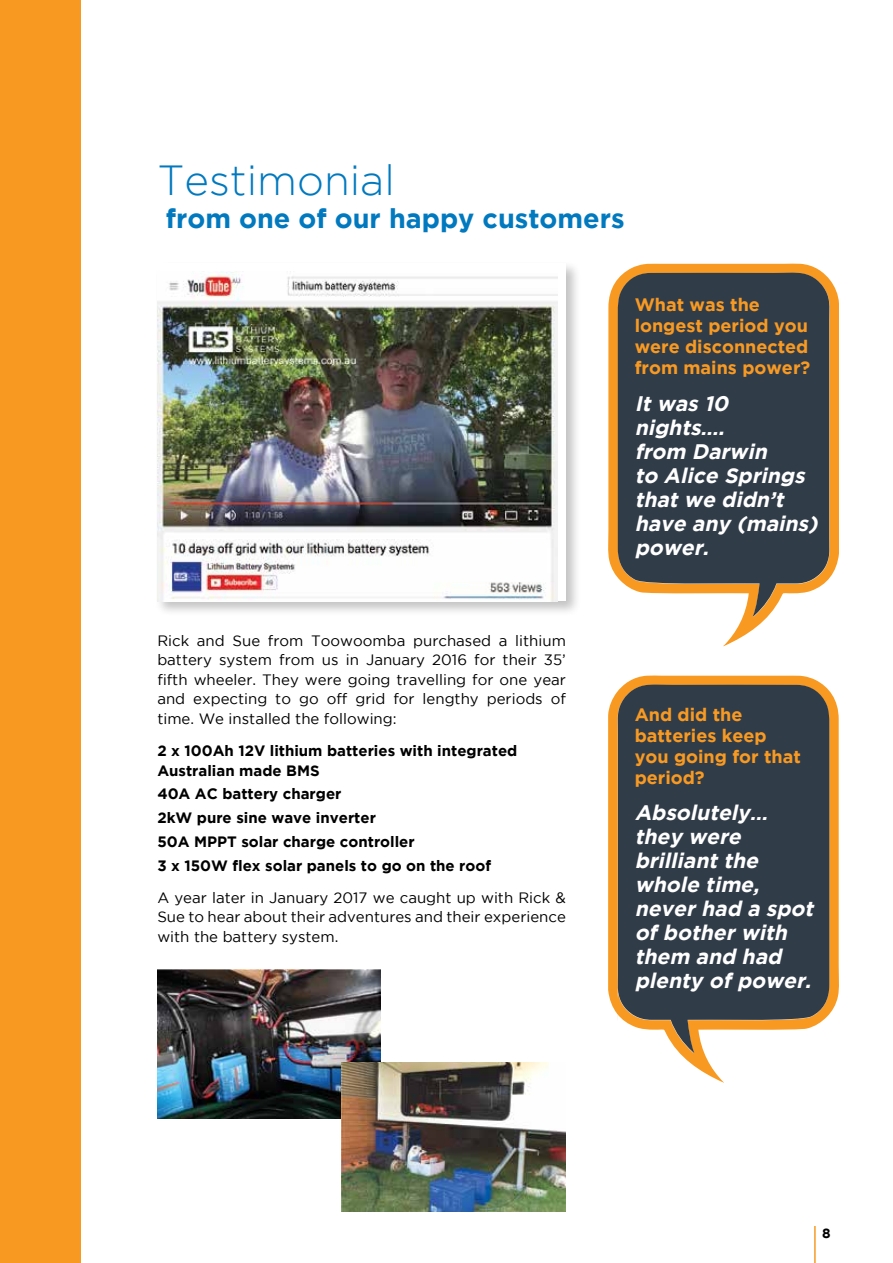
<style>
.page{position:relative;width:893px;height:1263px;background:#fff}
.page>*{position:absolute;margin:0;border:0;box-sizing:border-box;transform-origin:0 0}
.t1{font:300 42px "Gotham";color:#0179bf}
.t2{font:700 27px "Gotham";color:#0179bf}
.t3{font:italic 700 21px/24px "Gotham";color:#fff}
.t4{font:700 18px/21px "Gotham";color:#f89a22}
.t5{font:15px/19.5px "Gotham";color:#000;text-align:justify}
.t6{font:700 15px/23.7px "Gotham";color:#000}
.t7{font:700 13.5px "Gotham";color:#000}
</style>
<div class="page">
<div style="left:0;top:0;width:81px;height:1263px;background:#f89a22"></div>
<div style="left:154px;top:261px;width:427px;height:356px;background:#000;opacity:.24"></div>
<div style="left:157px;top:264px;width:409px;height:337px;background:#fff"></div>
<img style="left:157px;top:271px;width:401px;height:330px">
<svg style="left:608px;top:263px;width:231px;height:383px"></svg>
<svg style="left:618px;top:272px;width:212px;height:345px;background:#474c53"></svg>
<img style="left:157px;top:969px;width:224px;height:149px">
<img style="left:342px;top:1062px;width:223px;height:149px">
<svg style="left:608px;top:675px;width:231px;height:408px"></svg>
<svg style="left:617px;top:684px;width:212px;height:369px;background:#464b52"></svg>
<hr style="left:814px;top:1226px;width:2px;height:37px;background:#f89923">
<h1 class="t1" style="left:157px;top:158px;width:239px">Testimonial</h1>
<h2 class="t2" style="left:166px;top:203px;width:460px">from one of our happy customers</h2>
<p class="t4" style="left:635px;top:294px;width:177px">What was the longest period you were disconnected from mains power?</p>
<h3 class="t3" style="left:635px;top:391px;width:189px">It was 10 nights….<br>from Darwin<br>to Alice Springs that we didn’t have any (mains) power.</h3>
<p class="t5" style="left:157px;top:630px;width:410px">Rick and Sue from Toowoomba purchased a lithium battery system from us in January 2016 for their 35’ fifth wheeler. They were going travelling for one year and expecting to go off grid for lengthy periods of time. We installed the following:</p>
<p class="t6" style="left:157px;top:741px;width:362px;line-height:19.5px">2 x 100Ah 12V lithium batteries with integrated<br>Australian made BMS</p>
<p class="t6" style="left:157px;top:782px;width:335px">40A AC battery charger<br>2kW pure sine wave inverter<br>50A MPPT solar charge controller<br>3 x 150W flex solar panels to go on the roof</p>
<p class="t5" style="left:157px;top:887px;width:410px">A year later in January 2017 we caught up with Rick &amp; Sue to hear about their adventures and their experience with the battery system.</p>
<p class="t4" style="left:635px;top:703px;width:168px">And did the batteries keep you going for that period?</p>
<h3 class="t3" style="left:635px;top:800px;width:185px">Absolutely… they were brilliant the whole time, never had a spot of bother with them and had plenty of power.</h3>
<p class="t7" style="left:822px;top:1225px;width:10px">8</p>
</div>
